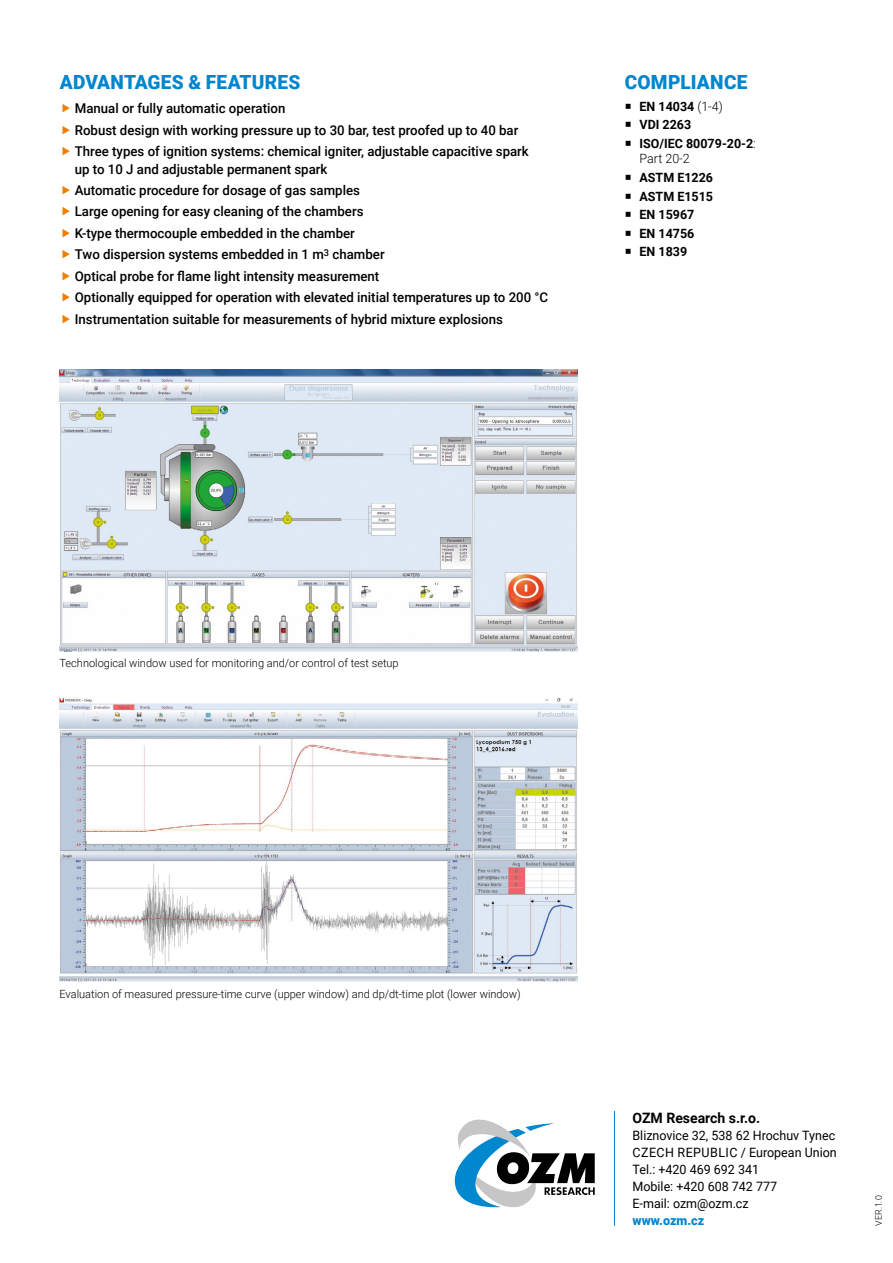
<style>
.page{position:relative;width:893px;height:1263px;background:#fff}
.page>*{position:absolute;margin:0;border:0;box-sizing:border-box;transform-origin:0 0}
.t1{font:900 19.5px "Roboto";letter-spacing:.015em;color:#0086ce}
.t2{font:700 14.4px "Roboto";color:#000}
.t3{font:500 13.5px/21.5px "Roboto";color:#000}
.t4{font:12.9px/17.1px "Roboto";color:#000}
.t5{font:900 12.9px "Roboto";color:#0086ce}
.t6{font:700 12.75px/18.6px "Roboto";color:#000}
.t7{font:300 12.75px "Roboto";color:#000}
.t8{font:300 11.25px "Roboto";color:#000}
.t9{font:300 9px "Roboto";color:#000}
.s1{font-weight:300}
</style>
<div class="page">
<svg style="left:454px;top:1119px;width:141px;height:89px"></svg>
<hr style="left:614px;top:1111px;width:1px;height:115px;background:#0086ce">
<img style="left:60px;top:369px;width:518px;height:283px">
<img style="left:60px;top:697px;width:518px;height:284px">
<h1 class="t1" style="left:60px;top:69px;width:242px">ADVANTAGES &amp; FEATURES</h1>
<p class="t3" style="left:75px;top:97px;width:456px">Manual or fully automatic operation<br>Robust design with working pressure up to 30 bar, test proofed up to 40 bar<br>Three types of ignition systems: chemical igniter, adjustable capacitive spark</p>
<p class="t3" style="left:75px;top:158px;width:475px">up to 10 J and adjustable permanent spark<br>Automatic procedure for dosage of gas samples<br>Large opening for easy cleaning of the chambers<br>K-type thermocouple embedded in the chamber<br>Two dispersion systems embedded in 1 m<sup>3</sup> chamber<br>Optical probe for flame light intensity measurement<br>Optionally equipped for operation with elevated initial temperatures up to 200 °C Instrumentation suitable for measurements of hybrid mixture explosions</p>
<h1 class="t1" style="left:625px;top:69px;width:124px">COMPLIANCE</h1>
<p class="t6" style="left:639px;top:97px;width:118px">EN 14034 <span class="s1">(1-4)<br></span>VDI 2263<br>ISO/IEC 80079-20-2<span class="s1">:</span></p>
<p class="t7" style="left:639px;top:150px;width:52px">Part 20-2</p>
<p class="t6" style="left:639px;top:168px;width:75px">ASTM E1226<br>ASTM E1515<br>EN 15967<br>EN 14756<br>EN 1839</p>
<p class="t8" style="left:60px;top:655px;width:341px">Technological window used for monitoring and/or control of test setup</p>
<p class="t8" style="left:60px;top:986px;width:463px">Evaluation of measured pressure-time curve (upper window) and dp/dt-time plot (lower window)</p>
<p class="t2" style="left:632px;top:1108px;width:129px">OZM Research s.r.o.</p>
<p class="t4" style="left:632px;top:1126px;width:206px">Bliznovice 32, 538 62 Hrochuv Tynec<br>CZECH REPUBLIC / European Union<br>Tel.: +420 469 692 341<br>Mobile: +420 608 742 777<br>E-mail: ozm@ozm.cz</p>
<p class="t5" style="left:632px;top:1211px;width:73px">www.ozm.cz</p>
<p class="t9" style="left:872px;top:1226px;width:32px;rotate:-90deg">VER.1.0</p>
</div>
